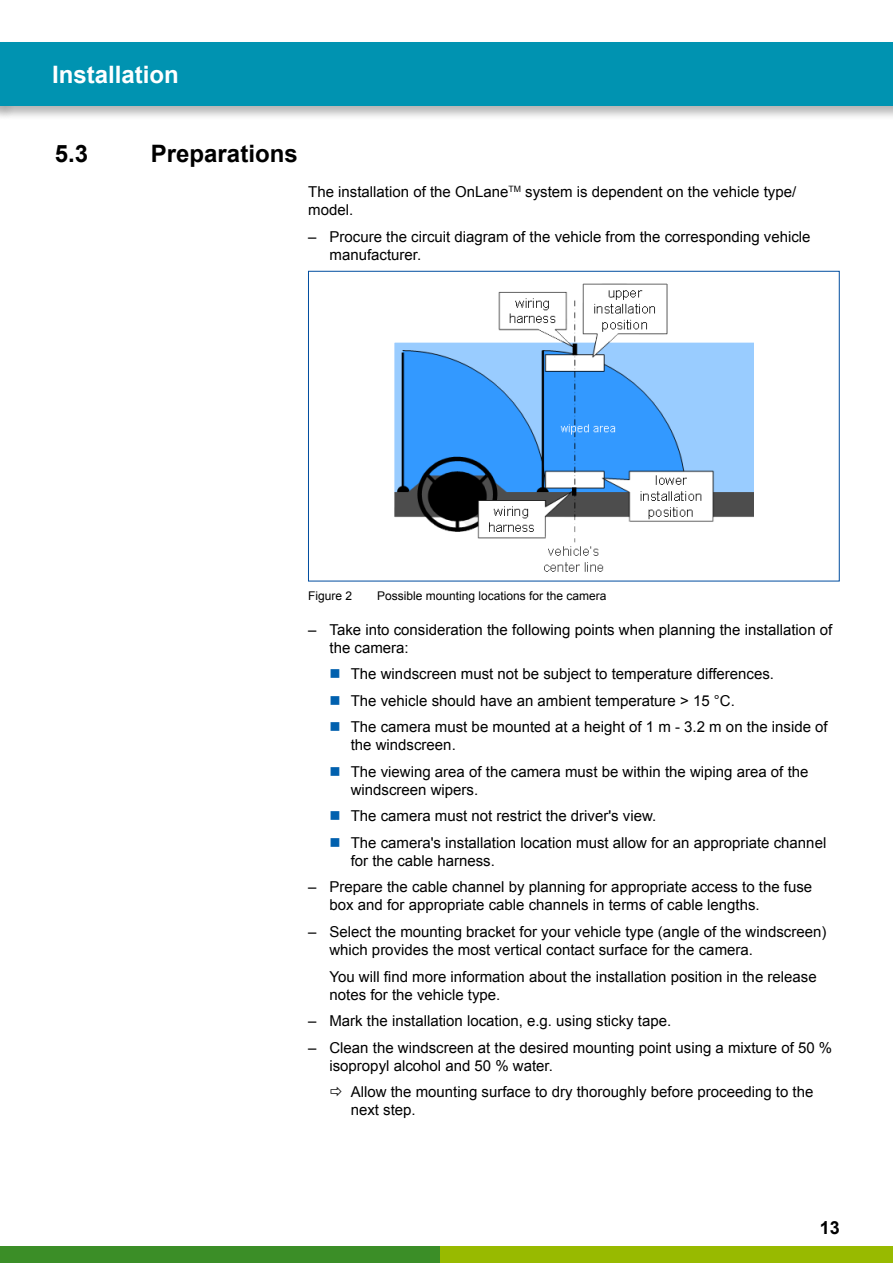
<style>
.page{position:relative;width:893px;height:1263px;background:#fff}
.page>*{position:absolute;margin:0;border:0;box-sizing:border-box;transform-origin:0 0}
.t1{font:700 24px "Arial";color:#000}
.t2{font:700 24px "Arial";color:#fff}
.t3{font:700 18px "Arial";color:#000}
.t4{font:15px/18px "Arial";color:#000}
.t5{font:12px "Arial";color:#000}
</style>
<div class="page">
<div style="left:0;top:1246px;width:440px;height:17px;background:#3b8e27"></div>
<div style="left:440px;top:1246px;width:453px;height:17px;background:#98ba00"></div>
<div style="left:0;top:40px;width:893px;height:81px;background:#000;opacity:.3"></div>
<div style="left:0;top:43px;width:893px;height:63px;background:#0093b1"></div>
<img style="left:395px;top:283px;width:358px;height:289px">
<div style="left:308px;top:271px;width:531px;height:310px;border:1px solid #004d9f"></div>
<h1 class="t2" style="left:52px;top:59px;width:128px">Installation</h1>
<h1 class="t1" style="left:55px;top:138px;width:35px">5.3</h1>
<h1 class="t1" style="left:151px;top:138px;width:148px">Preparations</h1>
<p class="t4" style="left:308px;top:183px;width:489px">The installation of the OnLane<sup>TM</sup> system is dependent on the vehicle type/ model.</p>
<p class="t4" style="left:330px;top:227px;width:483px;text-indent:-21px">– Procure the circuit diagram of the vehicle from the corresponding vehicle manufacturer.</p>
<p class="t5" style="left:308px;top:588px;width:46px">Figure 2</p>
<p class="t5" style="left:377px;top:588px;width:231px">Possible mounting locations for the camera</p>
<p class="t4" style="left:330px;top:621px;width:504px;text-indent:-21px">– Take into consideration the following points when planning the installation of the camera:</p>
<p class="t4" style="left:351px;top:661px;width:478px;line-height:26.5px">The windscreen must not be subject to temperature differences.<br>The vehicle should have an ambient temperature &gt; 15 °C.<br>The camera must be mounted at a height of 1 m - 3.2 m on the inside of</p>
<p class="t4" style="left:351px;top:732px;width:459px;line-height:26.5px">the windscreen.<br>The viewing area of the camera must be within the wiping area of the</p>
<p class="t4" style="left:351px;top:776px;width:477px;line-height:26.5px">windscreen wipers.<br>The camera must not restrict the driver's view.<br>The camera's installation location must allow for an appropriate channel</p>
<p class="t4" style="left:351px;top:852px;width:146px">for the cable harness.</p>
<p class="t4" style="left:329px;top:878px;width:484px;text-indent:-21px">– Prepare the cable channel by planning for appropriate access to the fuse box and for appropriate cable channels in terms of cable lengths.</p>
<p class="t4" style="left:329px;top:923px;width:498px;text-indent:-21px">– Select the mounting bracket for your vehicle type (angle of the windscreen) which provides the most vertical contact surface for the camera.</p>
<p class="t4" style="left:329px;top:967px;width:489px">You will find more information about the installation position in the release notes for the vehicle type.</p>
<p class="t4" style="left:308px;top:1012px;width:365px">– Mark the installation location, e.g. using sticky tape.</p>
<p class="t4" style="left:329px;top:1038px;width:504px;text-indent:-21px">– Clean the windscreen at the desired mounting point using a mixture of 50 % isopropyl alcohol and 50 % water.</p>
<p class="t4" style="left:351px;top:1083px;width:464px">Allow the mounting surface to dry thoroughly before proceeding to the next step.</p>
<p class="t3" style="left:820px;top:1215px;width:22px">13</p>
</div>
